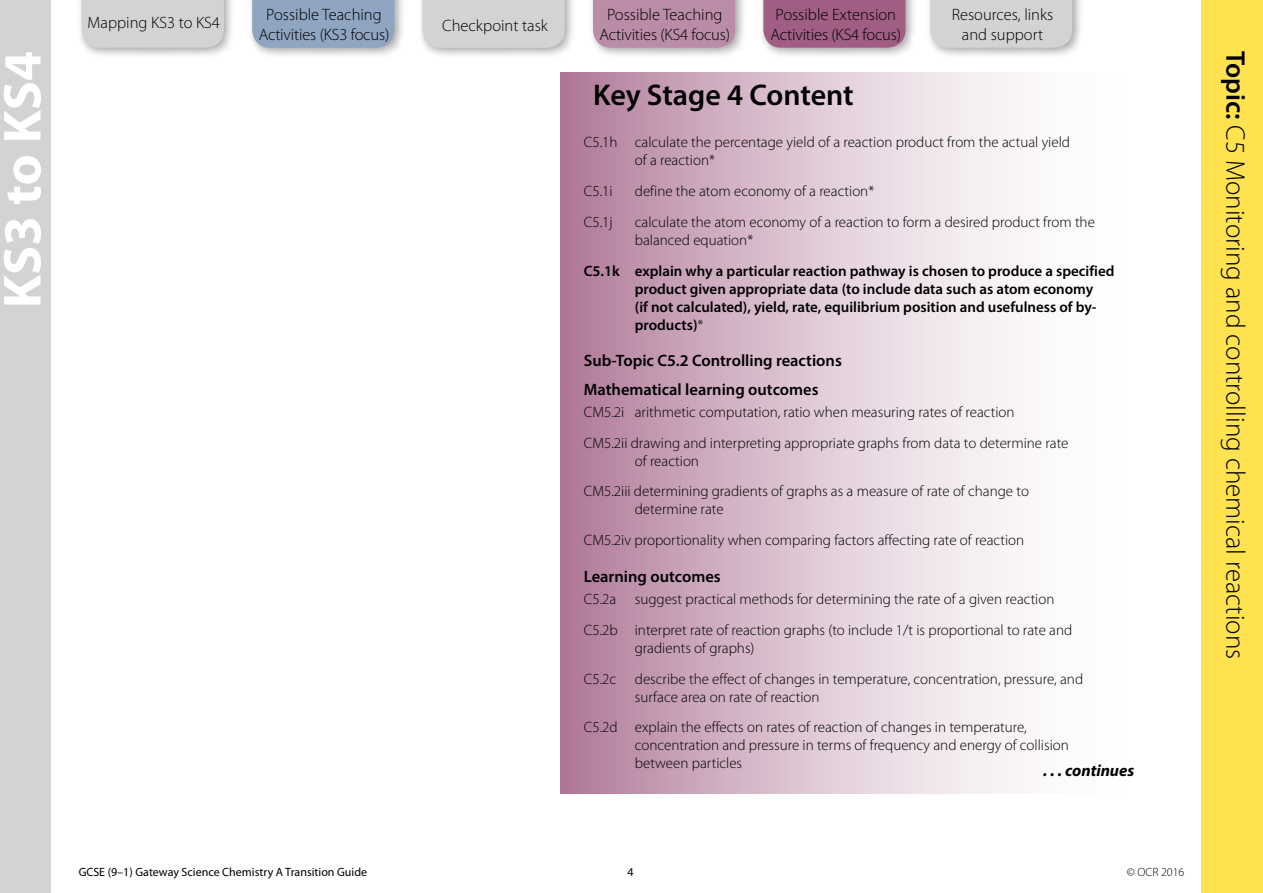
<style>
.page{position:relative;width:1263px;height:893px;background:#fff}
.page>*{position:absolute;margin:0;border:0;box-sizing:border-box;transform-origin:0 0}
.Left_side_title_whit{font:700 54px "Myriad Pro";letter-spacing:-.005em;color:#fff}
.Key_stage_heading{font:600 30px "Myriad Pro";letter-spacing:-.005em;color:#000}
.t1{font:300 27px "Myriad Pro";color:#000}
.body{font:300 16.5px/19.8px "Myriad Pro";color:#000;text-align:center}
.t2{font:600 16.5px "Myriad Pro";color:#000}
.body-2{font:italic 700 16.5px "Myriad Pro";color:#000}
.Body_Bullets{font:300 15px/18px "Myriad Pro";color:#000}
.Body_Bullets-2{font:600 15px/18px "Myriad Pro";color:#000}
.t3{font:12px "Myriad Pro";color:#000}
.t4{font:300 12px "Myriad Pro";color:#000}
.s1{font-weight:300}
.s2{font-weight:600}
</style>
<div class="page">
<div style="left:1201px;top:0;width:62px;height:893px;background:#ffe250"></div>
<div style="left:0;top:0;width:51px;height:893px;background:#d1d3d4"></div>
<div style="left:560px;top:72px;width:574px;height:721px;background:linear-gradient(to right,#b785a2,#fff)"></div>
<div style="left:76px;top:0;width:159px;height:59px;background:#000;opacity:.35"></div>
<div style="left:82px;top:0;width:142px;height:48px;background:#d1d3d4"></div>
<div style="left:246px;top:0;width:159px;height:59px;background:#000;opacity:.35"></div>
<div style="left:252px;top:0;width:142px;height:48px;background:#8fa5c2"></div>
<div style="left:417px;top:0;width:159px;height:59px;background:#000;opacity:.35"></div>
<div style="left:423px;top:0;width:142px;height:48px;background:#d1d3d4"></div>
<div style="left:758px;top:0;width:159px;height:59px;background:#000;opacity:.35"></div>
<div style="left:763px;top:0;width:142px;height:48px;background:#a05e85"></div>
<div style="left:924px;top:0;width:159px;height:59px;background:#000;opacity:.35"></div>
<div style="left:930px;top:0;width:142px;height:48px;background:#d1d3d4"></div>
<div style="left:587px;top:0;width:159px;height:59px;background:#000;opacity:.35"></div>
<div style="left:593px;top:0;width:142px;height:48px;background:#bb8ca8"></div>
<p class="Left_side_title_whit" style="left:-13px;top:308px;width:259px;rotate:-90deg">KS3 to KS4</p>
<p class="body" style="left:88px;top:13px;width:134px">Mapping KS3 to KS4</p>
<p class="body" style="left:259px;top:5px;width:132px">Possible Teaching<br>Activities (KS3 focus)</p>
<p class="body" style="left:770px;top:5px;width:132px">Possible Extension<br>Activities (KS4 focus)</p>
<p class="body" style="left:952px;top:5px;width:103px">Resources, links and support</p>
<p class="body" style="left:442px;top:15px;width:107px">Checkpoint task</p>
<p class="body" style="left:599px;top:5px;width:132px">Possible Teaching<br>Activities (KS4 focus)</p>
<p class="Key_stage_heading" style="left:593px;top:76px;width:262px">Key Stage 4 Content</p>
<p class="Body_Bullets" style="left:635px;top:134px;width:437px;text-indent:-51px">C5.1h calculate the percentage yield of a reaction product from the actual yield of a reaction*</p>
<p class="Body_Bullets" style="left:584px;top:182px;width:30px">C5.1i</p>
<p class="Body_Bullets" style="left:635px;top:182px;width:241px">define the atom economy of a reaction*</p>
<p class="Body_Bullets" style="left:584px;top:213px;width:31px">C5.1j</p>
<p class="Body_Bullets" style="left:635px;top:213px;width:462px">calculate the atom economy of a reaction to form a desired product from the balanced equation*</p>
<p class="Body_Bullets-2" style="left:635px;top:261px;width:481px;text-indent:-51px">C5.1k explain why a particular reaction pathway is chosen to produce a specified product given appropriate data (to include data such as atom economy<br>(if not calculated), yield, rate, equilibrium position and usefulness of by&shy;products)<span class="s1">*</span></p>
<p class="t2" style="left:584px;top:350px;width:260px">Sub-Topic C5.2 Controlling reactions</p>
<p class="t2" style="left:584px;top:379px;width:236px">Mathematical learning outcomes</p>
<p class="Body_Bullets" style="left:584px;top:403px;width:432px">CM5.2i arithmetic computation, ratio when measuring rates of reaction</p>
<p class="Body_Bullets" style="left:635px;top:434px;width:435px;text-indent:-51px">CM5.2ii drawing and interpreting appropriate graphs from data to determine rate of reaction</p>
<p class="Body_Bullets" style="left:635px;top:483px;width:396px;text-indent:-51px">CM5.2iii determining gradients of graphs as a measure of rate of change to determine rate</p>
<p class="Body_Bullets" style="left:584px;top:531px;width:442px">CM5.2iv proportionality when comparing factors affecting rate of reaction</p>
<p class="t2" style="left:584px;top:566px;width:139px">Learning outcomes</p>
<p class="Body_Bullets" style="left:584px;top:590px;width:472px">C5.2a suggest practical methods for determining the rate of a given reaction</p>
<p class="Body_Bullets" style="left:635px;top:621px;width:439px;text-indent:-51px">C5.2b interpret rate of reaction graphs (to include 1/t is proportional to rate and gradients of graphs)</p>
<p class="Body_Bullets" style="left:635px;top:670px;width:450px;text-indent:-51px">C5.2c describe the effect of changes in temperature, concentration, pressure, and surface area on rate of reaction</p>
<p class="Body_Bullets" style="left:635px;top:719px;width:435px;text-indent:-51px">C5.2d explain the effects on rates of reaction of changes in temperature, concentration and pressure in terms of frequency and energy of collision between particles</p>
<p class="body-2" style="left:1043px;top:760px;width:93px">. . . continues</p>
<p class="t3" style="left:79px;top:864px;width:290px">GCSE (9–1) Gateway Science Chemistry A Transition Guide</p>
<p class="t3" style="left:627px;top:865px;width:8px">4</p>
<p class="t4" style="left:1127px;top:866px;width:59px">© OCR 2016</p>
<h3 class="t1" style="left:1250px;top:51px;width:610px;rotate:90deg"><span class="s2">Topic:</span> C5 Monitoring and controlling chemical reactions</h3>
</div>
